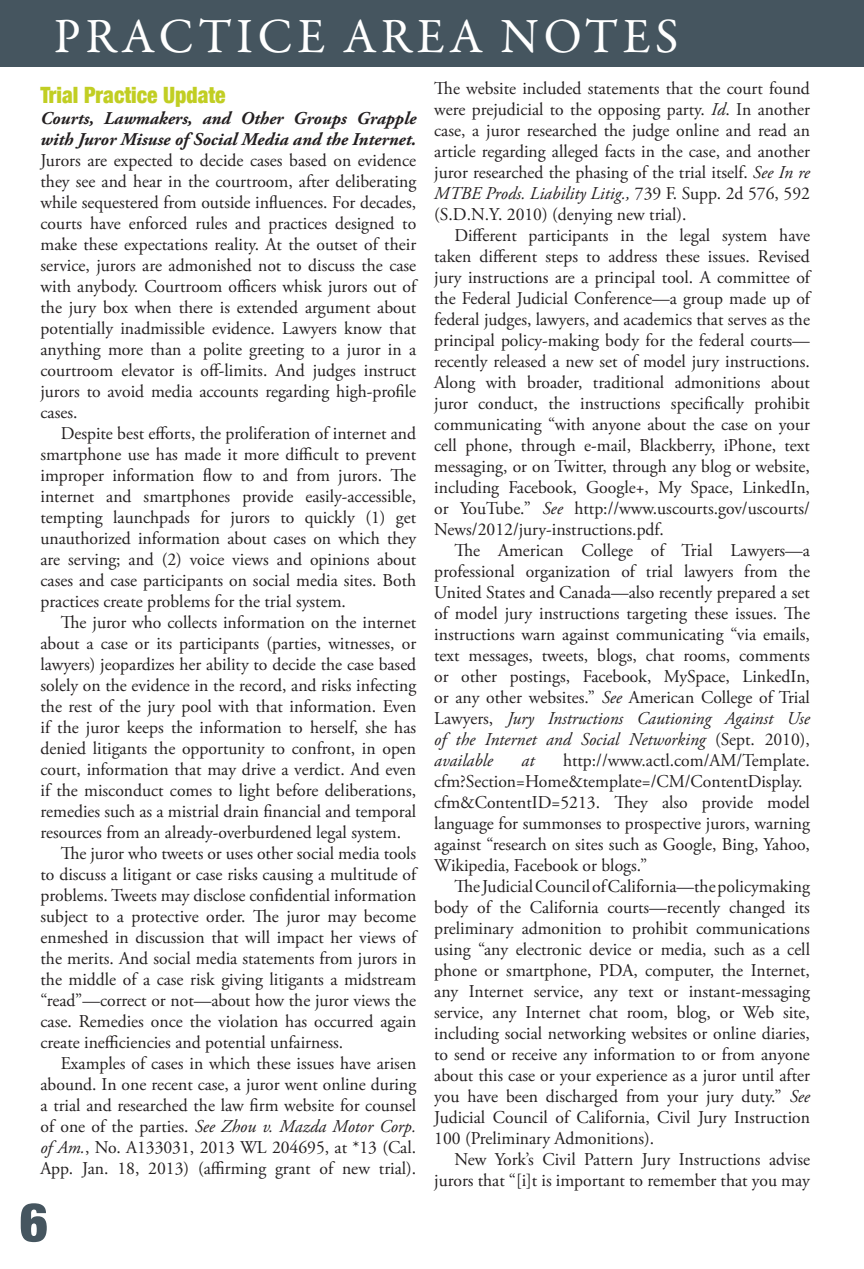
<style>
.page{position:relative;width:864px;height:1269px;background:#fff}
.page>*{position:absolute;margin:0;border:0;box-sizing:border-box;transform-origin:0 0}
.t1{font:900 condensed 54px "Helvetica Neue";color:#45555f}
.t2{font:49.5px "Garamond Premr Pro";letter-spacing:.09em;color:#fff}
.QE_-_Main_Article_St{font:900 condensed 22.5px "Helvetica Neue";color:#c1ce23;scale:.96 1}
.QE_-_Main_Article_St-2{font:18px/21px "Adobe Garamond Pro";color:#231f20;text-align:justify}
.QE_-_Main_Article_St-3{font:italic 18px "Adobe Garamond Pro";color:#231f20}
.s1{font-weight:700;font-style:italic}
.s2{font-style:italic}
</style>
<div class="page">
<div style="left:0;top:0;width:864px;height:66px;background:#45555f"></div>
<p class="t2" style="left:54px;top:6px;width:626px">PRACTICE AREA NOTES</p>
<p class="QE_-_Main_Article_St" style="left:40px;top:81px;width:194px">Trial Practice Update</p>
<p class="QE_-_Main_Article_St-2" style="left:40px;top:108px;width:377px"><span class="s1">Courts, Lawmakers, and Other Groups Grapple with Juror Misuse of Social Media and the Internet.<br></span>Jurors are expected to decide cases based on evidence they see and hear in the courtroom, after deliberating while sequestered from outside influences. For decades, courts have enforced rules and practices designed to make these expectations reality. At the outset of their service, jurors are admonished not to discuss the case with anybody. Courtroom officers whisk jurors out of the jury box when there is extended argument about potentially inadmissible evidence. Lawyers know that anything more than a polite greeting to a juror in a courtroom elevator is off-limits. And judges instruct jurors to avoid media accounts regarding high-profile cases.</p>
<p class="QE_-_Main_Article_St-2" style="left:40px;top:423px;width:377px;text-indent:20px">Despite best efforts, the proliferation of internet and smartphone use has made it more difficult to prevent improper information flow to and from jurors. The internet and smartphones provide easily-accessible, tempting launchpads for jurors to quickly (1) get unauthorized information about cases on which they are serving; and (2) voice views and opinions about cases and case participants on social media sites. Both practices create problems for the trial system.</p>
<p class="QE_-_Main_Article_St-2" style="left:40px;top:612px;width:377px;text-indent:20px">The juror who collects information on the internet about a case or its participants (parties, witnesses, or lawyers) jeopardizes her ability to decide the case based solely on the evidence in the record, and risks infecting the rest of the jury pool with that information. Even if the juror keeps the information to herself, she has denied litigants the opportunity to confront, in open court, information that may drive a verdict. And even if the misconduct comes to light before deliberations, remedies such as a mistrial drain financial and temporal resources from an already-overburdened legal system.</p>
<p class="QE_-_Main_Article_St-2" style="left:40px;top:843px;width:377px;text-indent:20px">The juror who tweets or uses other social media tools to discuss a litigant or case risks causing a multitude of problems. Tweets may disclose confidential information subject to a protective order. The juror may become enmeshed in discussion that will impact her views of the merits. And social media statements from jurors in the middle of a case risk giving litigants a midstream “read”—correct or not—about how the juror views the case. Remedies once the violation has occurred again create inefficiencies and potential unfairness.</p>
<p class="QE_-_Main_Article_St-2" style="left:40px;top:1053px;width:377px;text-indent:20px">Examples of cases in which these issues have arisen abound. In one recent case, a juror went online during a trial and researched the law firm website for counsel of one of the parties. <span class="s2">See Zhou v. Mazda Motor Corp. of Am.</span>, No. A133031, 2013 WL 204695, at *13 (Cal.<br>App. Jan. 18, 2013) (affirming grant of new trial).</p>
<p class="t1" style="left:20px;top:1189px;width:30px">6</p>
<p class="QE_-_Main_Article_St-2" style="left:434px;top:78px;width:377px">The website included statements that the court found were prejudicial to the opposing party. <span class="s2">Id</span>. In another case, a juror researched the judge online and read an article regarding alleged facts in the case, and another juror researched the phasing of the trial itself. <span class="s2">See In re MTBE Prods. Liability Litig.,</span> 739 F. Supp. 2d 576, 592 (S.D.N.Y. 2010) (denying new trial).</p>
<p class="QE_-_Main_Article_St-2" style="left:434px;top:225px;width:377px;text-indent:20px">Different participants in the legal system have taken different steps to address these issues. Revised jury instructions are a principal tool. A committee of the Federal Judicial Conference—a group made up of federal judges, lawyers, and academics that serves as the principal policy-making body for the federal courts— recently released a new set of model jury instructions.<br>Along with broader, traditional admonitions about juror conduct, the instructions specifically prohibit communicating “with anyone about the case on your cell phone, through e-mail, Blackberry, iPhone, text messaging, or on Twitter, through any blog or website, including Facebook, Google+, My Space, LinkedIn, or YouTube.” <span class="s2">See</span> http://www.uscourts.gov/uscourts/ News/2012/jury-instructions.pdf.</p>
<p class="QE_-_Main_Article_St-2" style="left:434px;top:540px;width:377px;text-indent:20px">The American College of Trial Lawyers—a professional organization of trial lawyers from the United States and Canada—also recently prepared a set of model jury instructions targeting these issues. The instructions warn against communicating “via emails, text messages, tweets, blogs, chat rooms, comments or other postings, Facebook, MySpace, LinkedIn, or any other websites.” <span class="s2">See</span> American College of Trial Lawyers, <span class="s2">Jury Instructions Cautioning Against Use of the Internet and Social Networking</span> (Sept. 2010), <span class="s2">available</span></p>
<p class="QE_-_Main_Article_St-2" style="left:434px;top:750px;width:377px;text-align:left;text-indent:129px">http://www.actl.com/AM/Template. cfm?Section=Home&amp;template=/CM/ContentDisplay. cfm&amp;ContentID=5213. They also provide model language for summonses to prospective jurors, warning against “research on sites such as Google, Bing, Yahoo, Wikipedia, Facebook or blogs.”</p>
<p class="QE_-_Main_Article_St-2" style="left:434px;top:876px;width:377px;text-indent:20px">The Judicial Council of California—the policymaking body of the California courts—recently changed its preliminary admonition to prohibit communications using “any electronic device or media, such as a cell phone or smartphone, PDA, computer, the Internet, any Internet service, any text or instant-messaging service, any Internet chat room, blog, or Web site, including social networking websites or online diaries, to send or receive any information to or from anyone about this case or your experience as a juror until after you have been discharged from your jury duty.” <span class="s2">See </span>Judicial Council of California, Civil Jury Instruction 100 (Preliminary Admonitions).</p>
<p class="QE_-_Main_Article_St-2" style="left:434px;top:1149px;width:377px;text-align:right">New York’s Civil Pattern Jury Instructions advise jurors that “[i]t is important to remember that you may</p>
<p class="QE_-_Main_Article_St-3" style="left:522px;top:750px;width:14px">at</p>
</div>
